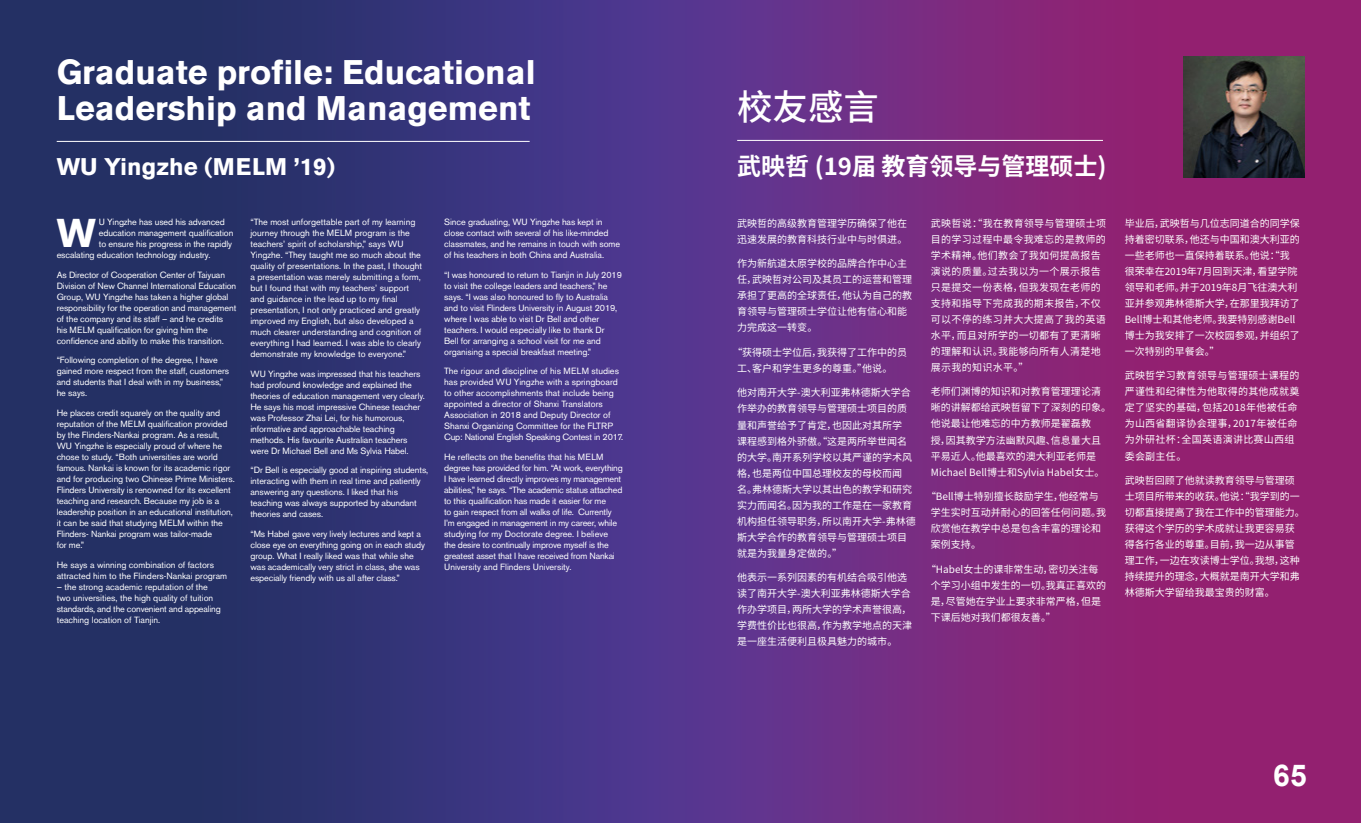
<style>
.page{position:relative;width:1361px;height:823px;background:#fff}
.page>*{position:absolute;margin:0;border:0;box-sizing:border-box;transform-origin:0 0}
.t1{font:700 40px "Akzidenz Grotesk BE";color:#fff}
.t2{font:500 35.4px "Source Han Sans CN";color:#fff}
.t3{font:700 34px/36px "Akzidenz Grotesk BE";color:#fff}
.t4{font:700 30px "Arial";color:#fff}
.t5{font:700 24px "Akzidenz Grotesk BE";color:#fff}
.t6{font:700 24px "Source Han Sans CN";color:#fff}
.t7{font:10px/16px "Source Han Sans CN";color:#fff}
.t8{font:10px/16px "Source Han Sans CN";letter-spacing:.03em;color:#fff}
.t9{font:9px/11px "Akzidenz Grotesk BE";letter-spacing:-.01em;color:#fff}
</style>
<div class="page">
<img style="left:0;top:0;width:1361px;height:822px">
<hr style="left:57px;top:141px;width:473px;height:1px;background:#fff">
<img style="left:1183px;top:57px;width:121px;height:121px">
<hr style="left:737px;top:140px;width:366px;height:1px;background:#fff">
<h3 class="t3" style="left:57px;top:54px;width:480px">Graduate profile: Educational<br>Leadership and Management</h3>
<h3 class="t5" style="left:57px;top:153px;width:280px">WU Yingzhe (MELM ’19)</h3>
<h1 class="t1" style="left:57px;top:210px;width:41px">W</h1>
<p class="t9" style="left:99px;top:216px;width:128px">U Yingzhe has used his advanced</p>
<p class="t9" style="left:99px;top:227px;width:136px">education management qualification</p>
<p class="t9" style="left:99px;top:238px;width:135px">to ensure his progress in the rapidly</p>
<p class="t9" style="left:57px;top:249px;width:155px">escalating education technology industry.</p>
<p class="t9" style="left:57px;top:269px;width:181px">As Director of Cooperation Center of Taiyuan Division of New Channel International Education Group, WU Yingzhe has taken a higher global responsibility for the operation and management of the company and its staff – and he credits<br>his MELM qualification for giving him the confidence and ability to make this transition.</p>
<p class="t9" style="left:57px;top:354px;width:174px">“Following completion of the degree, I have gained more respect from the staff, customers and students that I deal with in my business,” he says.</p>
<p class="t9" style="left:57px;top:407px;width:180px">He places credit squarely on the quality and reputation of the MELM qualification provided by the Flinders-Nankai program. As a result, WU Yingzhe is especially proud of where he chose to study. “Both universities are world famous. Nankai is known for its academic rigor and for producing two Chinese Prime Ministers.<br>Flinders University is renowned for its excellent teaching and research. Because my job is a leadership position in an educational institution, it can be said that studying MELM within the Flinders- Nankai program was tailor-made<br>for me.”</p>
<p class="t9" style="left:57px;top:558px;width:172px">He says a winning combination of factors attracted him to the Flinders-Nankai program</p>
<p class="t9" style="left:57px;top:580px;width:165px">– the strong academic reputation of the two universities, the high quality of tuition standards, and the convenient and appealing teaching location of Tianjin.</p>
<p class="t9" style="left:250px;top:216px;width:173px">“The most unforgettable part of my learning journey through the MELM program is the teachers’ spirit of scholarship,” says WU Yingzhe. “They taught me so much about the quality of presentations. In the past, I thought a presentation was merely submitting a form, but I found that with my teachers’ support and guidance in the lead up to my final presentation, I not only practiced and greatly improved my English, but also developed a much clearer understanding and cognition of everything I had learned. I was able to clearly demonstrate my knowledge to everyone.”</p>
<p class="t9" style="left:250px;top:368px;width:176px">WU Yingzhe was impressed that his teachers had profound knowledge and explained the theories of education management very clearly.<br>He says his most impressive Chinese teacher was Professor Zhai Lei, for his humorous, informative and approachable teaching methods. His favourite Australian teachers were Dr Michael Bell and Ms Sylvia Habel.</p>
<p class="t9" style="left:250px;top:464px;width:179px">“Dr Bell is especially good at inspiring students, interacting with them in real time and patiently answering any questions. I liked that his teaching was always supported by abundant theories and cases.</p>
<p class="t9" style="left:250px;top:528px;width:176px">“Ms Habel gave very lively lectures and kept a close eye on everything going on in each study group. What I really liked was that while she was academically very strict in class, she was especially friendly with us all after class.”</p>
<p class="t9" style="left:444px;top:216px;width:177px">Since graduating, WU Yingzhe has kept in close contact with several of his like-minded classmates, and he remains in touch with some of his teachers in both China and Australia.</p>
<p class="t9" style="left:444px;top:269px;width:179px">“I was honoured to return to Tianjin in July 2019 to visit the college leaders and teachers,” he says. “I was also honoured to fly to Australia and to visit Flinders University in August 2019, where I was able to visit Dr Bell and other teachers. I would especially like to thank Dr<br>Bell for arranging a school visit for me and organising a special breakfast meeting.”</p>
<p class="t9" style="left:444px;top:365px;width:181px">The rigour and discipline of his MELM studies has provided WU Yingzhe with a springboard to other accomplishments that include being appointed a director of Shanxi Translators Association in 2018 and Deputy Director of Shanxi Organizing Committee for the FLTRP Cup: National English Speaking Contest in 2017.</p>
<p class="t9" style="left:444px;top:451px;width:180px">He reflects on the benefits that his MELM degree has provided for him. “At work, everything I have learned directly improves my management abilities,” he says. “The academic status attached to this qualification has made it easier for me<br>to gain respect from all walks of life. Currently I’m engaged in management in my career, while studying for my Doctorate degree. I believe<br>the desire to continually improve myself is the greatest asset that I have received from Nankai University and Flinders University.</p>
<h2 class="t2" style="left:737px;top:87px;width:143px">校友感言</h2>
<h3 class="t6" style="left:737px;top:153px;width:371px">武映哲 (19届 教育领导与管理硕士)</h3>
<p class="t7" style="left:737px;top:215px;width:172px">武映哲的高级教育管理学历确保了他在迅速发展的教育科技行业中与时俱进。</p>
<p class="t7" style="left:737px;top:256px;width:176px">作为新航道太原学校的品牌合作中心主任，武映哲对公司及其员工的运营和管理承担了更高的全球责任，他认为自己的教育领导与管理硕士学位让他有信心和能力完成这一转变。</p>
<p class="t7" style="left:737px;top:344px;width:171px;text-indent:-5px">“获得硕士学位后，我获得了工作中的员工、客户和学生更多的尊重。”他说。</p>
<p class="t7" style="left:737px;top:385px;width:180px">他对南开大学-澳大利亚弗林德斯大学合作举办的教育领导与管理硕士项目的质量和声誉给予了肯定，也因此对其所学<br>课程感到格外骄傲。“这是两所举世闻名的大学。南开系列学校以其严谨的学术风格，也是两位中国总理校友的母校而闻<br>名。弗林德斯大学以其出色的教学和研究实力而闻名。因为我的工作是在一家教育机构担任领导职务，所以南开大学-弗林德斯大学合作的教育领导与管理硕士项目就是为我量身定做的。”</p>
<p class="t7" style="left:737px;top:569px;width:176px">他表示一系列因素的有机结合吸引他选读了南开大学-澳大利亚弗林德斯大学合作办学项目，两所大学的学术声誉很高，学费性价比也很高，作为教学地点的天津是一座生活便利且极具魅力的城市。</p>
<p class="t8" style="left:931px;top:215px;width:177px">武映哲说：“我在教育领导与管理硕士项目的学习过程中最令我难忘的是教师的学术精神。他们教会了我如何提高报告演说的质量。过去我以为一个展示报告只是提交一份表格，但我发现在老师的支持和指导下完成我的期末报告，不仅可以不停的练习并大大提高了我的英语水平，而且对所学的一切都有了更清晰的理解和认识。我能够向所有人清楚地展示我的知识水平。”</p>
<p class="t7" style="left:931px;top:384px;width:182px">老师们渊博的知识和对教育管理理论清晰的讲解都给武映哲留下了深刻的印象。他说最让他难忘的中方教师是翟磊教<br>授，因其教学方法幽默风趣、信息量大且平易近人。他最喜欢的澳大利亚老师是<br>Michael Bell博士和Sylvia Habel女士。</p>
<p class="t7" style="left:931px;top:488px;width:176px;text-indent:-5px">“Bell博士特别擅长鼓励学生，他经常与学生实时互动并耐心的回答任何问题。我欣赏他在教学中总是包含丰富的理论和案例支持。</p>
<p class="t7" style="left:931px;top:561px;width:176px;text-indent:-5px">“Habel女士的课非常生动，密切关注每个学习小组中发生的一切。我真正喜欢的是，尽管她在学业上要求非常严格，但是下课后她对我们都很友善。”</p>
<p class="t7" style="left:1124px;top:215px;width:176px">毕业后，武映哲与几位志同道合的同学保持着密切联系，他还与中国和澳大利亚的一些老师也一直保持着联系。他说：“我很荣幸在2019年7月回到天津，看望学院领导和老师。并于2019年8月飞往澳大利亚并参观弗林德斯大学，在那里我拜访了<br>Bell博士和其他老师。我要特别感谢Bell博士为我安排了一次校园参观，并组织了一次特别的早餐会。”</p>
<p class="t8" style="left:1124px;top:368px;width:176px">武映哲学习教育领导与管理硕士课程的严谨性和纪律性为他取得的其他成就奠定了坚实的基础，包括2018年他被任命为山西省翻译协会理事，2017年被任命为外研社杯：全国英语演讲比赛山西组委会副主任。</p>
<p class="t7" style="left:1124px;top:472px;width:182px">武映哲回顾了他就读教育领导与管理硕士项目所带来的收获。他说：“我学到的一切都直接提高了我在工作中的管理能力。获得这个学历的学术成就让我更容易获得各行各业的尊重。目前，我一边从事管理工作，一边在攻读博士学位。我想，这种持续提升的理念，大概就是南开大学和弗林德斯大学留给我最宝贵的财富。</p>
<h3 class="t4" style="left:1273px;top:755px;width:35px">65</h3>
</div>
